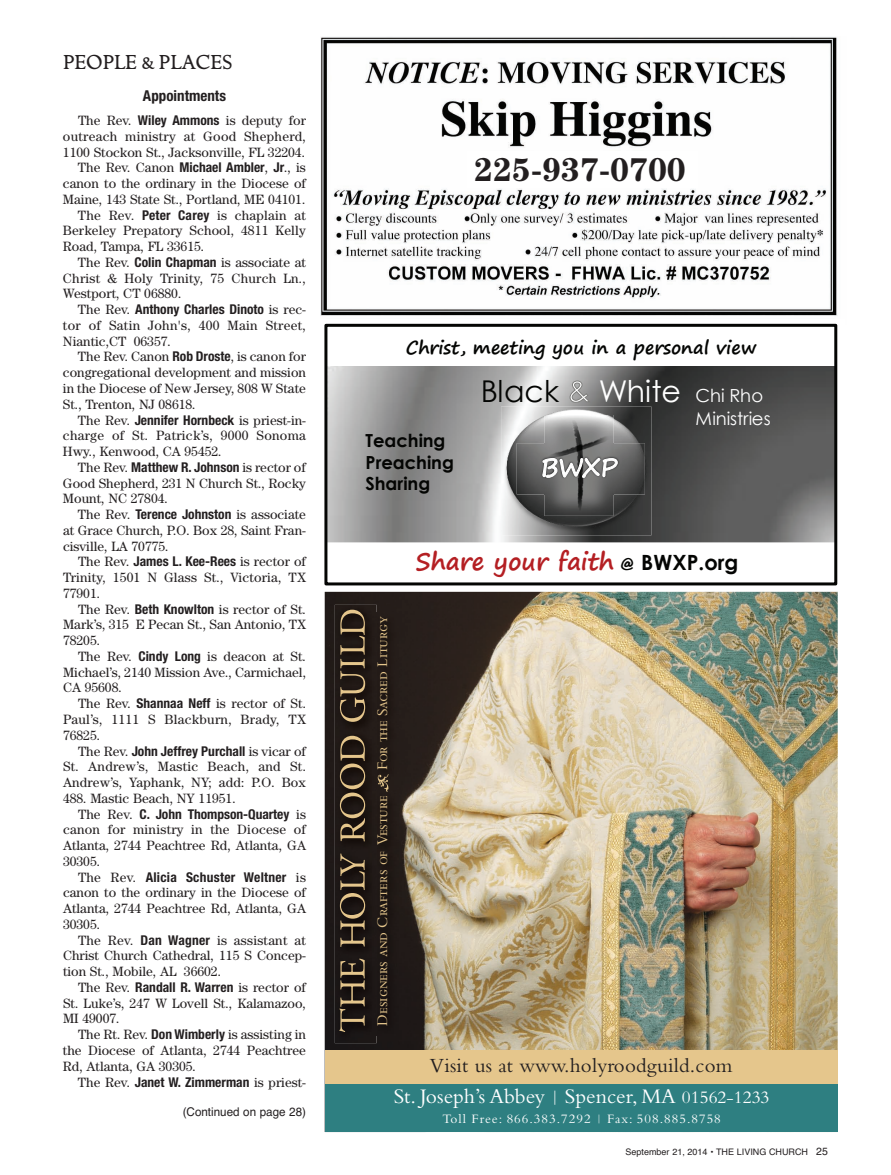
<style>
.page{position:relative;width:891px;height:1175px;background:#fff}
.page>*{position:absolute;margin:0;border:0;box-sizing:border-box;transform-origin:0 0}
.t1{font:700 33.15px "Century";color:#231f20}
.t2{font:30px "Century Gothic";color:#040503}
.t3{font:30px "Century Gothic";letter-spacing:-.005em;color:#fff}
.t4{font:700 24px "Segoe Print";color:#b41f23}
.t5{font:21.6px "Bembo";color:#fff}
.t6{font:21px "Bembo";letter-spacing:.01em;color:#231f20}
.t7{font:21px "Golden Cockerel ITC";color:#231f20}
.t8{font:700 18px "Segoe Print";color:#040503}
.t9{font:700 18px/21.6px "Century Gothic";color:#040503}
.t10{font:18px/23.1px "Century Gothic";color:#fff}
.t11{font:15.45px "Bembo SC";color:#e5c68c}
.t12{font:15.45px "Bembo SC";letter-spacing:-.02em;color:#e5c68c}
.t13{font:700 condensed 15px "Helvetica Neue";color:#231f20}
.t14{font:13.5px/15.8px "Century";color:#231f20;text-align:justify}
.t15{font:13.5px/15.8px "Century";letter-spacing:.02em;color:#231f20}
.t16{font:700 condensed 13.5px "Helvetica Neue";color:#231f20}
.t17{font:13.5px "Bembo";letter-spacing:.075em;color:#fff}
.t18{font:700 condensed 13.5px "Helvetica Neue";letter-spacing:.02em;color:#231f20}
.t19{font:12px "Helvetica";color:#231f20}
.t20{font:9px "Helvetica";color:#231f20}
.s1{font-family:"Helvetica Neue";font-weight:700;font-stretch:condensed}
.s2{font-family:"Century";font-weight:400;font-stretch:normal}
.s3{font-size:16.5px;color:#040503}
.s4{font-family:"Century Gothic";font-size:21px;color:#040503}
.s5{font-size:16.2px}
.s6{font-size:18.3px}
.s7{font-size:10.05px}
.s8{font-size:10.5px}
</style>
<div class="page">
<img style="left:321px;top:37px;width:517px;height:279px">
<div style="left:467px;top:151px;width:231px;height:37px;background:#fff"></div>
<img style="left:325px;top:592px;width:513px;height:457px">
<div style="left:325px;top:1081px;width:513px;height:51px;background:#2e7f81"></div>
<div style="left:325px;top:1049px;width:513px;height:34px;background:#e5c68c"></div>
<div style="left:335px;top:605px;width:42px;height:438px;background:#1d1715"></div>
<svg style="left:339px;top:958px;width:26px;height:74px;background:#473b2d"></svg>
<svg style="left:340px;top:853px;width:25px;height:94px;background:#4c3f2f"></svg>
<svg style="left:340px;top:735px;width:25px;height:106px;background:#514331"></svg>
<svg style="left:340px;top:609px;width:25px;height:113px;background:#4c3f2e"></svg>
<div style="left:372px;top:612px;width:27px;height:423px;background:#201916"></div>
<svg style="left:378px;top:774px;width:10px;height:18px"></svg>
<img style="left:328px;top:366px;width:505px;height:176px">
<svg style="left:569px;top:380px;width:22px;height:23px"></svg>
<img style="left:501px;top:406px;width:150px;height:129px">
<img style="left:544px;top:415px;width:69px;height:101px">
<img style="left:517px;top:443px;width:128px;height:51px">
<img style="left:544px;top:481px;width:69px;height:13px">
<svg style="left:542px;top:439px;width:76px;height:42px;background:#878787"></svg>
<div style="left:324px;top:324px;width:513px;height:261px;border:3px solid #040503"></div>
<h3 class="t7" style="left:63px;top:54px;width:171px">PEOPLE &amp; PLACES</h3>
<p class="t13" style="left:143px;top:83px;width:85px">Appointments</p>
<p class="t14" style="left:78px;top:114px;width:230px">The Rev. <span class="s1">Wiley Ammons</span> is deputy for</p>
<p class="t15" style="left:63px;top:129px;width:245px">outreach ministry at Good Shepherd,</p>
<p class="t14" style="left:63px;top:145px;width:244px">1100 Stockon St., Jacksonville, FL 32204.</p>
<p class="t14" style="left:78px;top:161px;width:230px">The Rev. Canon <span class="s1">Michael Ambler</span>, <span class="s1">Jr</span>., is</p>
<p class="t14" style="left:63px;top:177px;width:245px">canon to the ordinary in the Diocese of</p>
<p class="t14" style="left:63px;top:193px;width:244px">Maine, 143 State St., Portland, ME 04101.</p>
<p class="t15" style="left:78px;top:208px;width:230px">The Rev. <span class="s1">Peter Carey</span> is chaplain at</p>
<p class="t14" style="left:63px;top:224px;width:244px">Berkeley Prepatory School, 4811 Kelly</p>
<p class="t14" style="left:63px;top:240px;width:143px">Road, Tampa, FL 33615.</p>
<p class="t14" style="left:78px;top:256px;width:230px">The Rev. <span class="s1">Colin Chapman</span> is associate at</p>
<p class="t15" style="left:63px;top:271px;width:245px">Christ &amp; Holy Trinity, 75 Church Ln.,</p>
<p class="t14" style="left:63px;top:287px;width:120px">Westport, CT 06880.</p>
<p class="t16" style="left:78px;top:298px;width:230px"><span class="s2">The Rev.</span> Anthony Charles Dinoto <span class="s2">is rec-</span></p>
<p class="t15" style="left:63px;top:319px;width:245px">tor of Satin John's, 400 Main Street,<br>Niantic,CT 06357.</p>
<p class="t14" style="left:63px;top:350px;width:245px;text-indent:15px">The Rev. Canon <span class="s1">Rob Droste</span>, is canon for congregational development and mission in the Diocese of New Jersey, 808 W State St., Trenton, NJ 08618.</p>
<p class="t14" style="left:63px;top:413px;width:245px;text-indent:15px">The Rev. <span class="s1">Jennifer Hornbeck</span> is priest-in&shy;charge of St. Patrick’s, 9000 Sonoma Hwy., Kenwood, CA 95452.</p>
<p class="t14" style="left:63px;top:460px;width:245px;text-indent:15px">The Rev. <span class="s1">Matthew R. Johnson</span> is rector of Good Shepherd, 231 N Church St., Rocky Mount, NC 27804.</p>
<p class="t14" style="left:63px;top:508px;width:245px;text-indent:15px">The Rev. <span class="s1">Terence Johnston</span> is associate at Grace Church, P.O. Box 28, Saint Fran&shy;cisville, LA 70775.</p>
<p class="t14" style="left:63px;top:555px;width:245px;text-indent:15px">The Rev. <span class="s1">James L. Kee-Rees</span> is rector of Trinity, 1501 N Glass St., Victoria, TX 77901.</p>
<p class="t14" style="left:63px;top:602px;width:245px;text-indent:15px">The Rev. <span class="s1">Beth Knowlton</span> is rector of St.<br>Mark’s, 315 E Pecan St., San Antonio, TX 78205.</p>
<p class="t14" style="left:63px;top:649px;width:245px;text-indent:15px">The Rev. <span class="s1">Cindy Long</span> is deacon at St.<br>Michael’s, 2140 Mission Ave., Carmichael, CA 95608.</p>
<p class="t14" style="left:63px;top:697px;width:245px;text-indent:15px">The Rev. <span class="s1">Shannaa Neff</span> is rector of St.<br>Paul’s, 1111 S Blackburn, Brady, TX 76825.</p>
<p class="t16" style="left:78px;top:739px;width:230px"><span class="s2">The Rev.</span> John Jeffrey Purchall <span class="s2">is vicar of</span></p>
<p class="t14" style="left:63px;top:760px;width:245px">St. Andrew’s, Mastic Beach, and St.<br>Andrew’s, Yaphank, NY; add: P.O. Box 488. Mastic Beach, NY 11951.</p>
<p class="t16" style="left:78px;top:802px;width:230px"><span class="s2">The Rev.</span> C. John Thompson-Quartey <span class="s2">is</span></p>
<p class="t14" style="left:63px;top:823px;width:245px">canon for ministry in the Diocese of Atlanta, 2744 Peachtree Rd, Atlanta, GA 30305.</p>
<p class="t18" style="left:78px;top:865px;width:230px"><span class="s2">The Rev.</span> Alicia Schuster Weltner <span class="s2">is</span></p>
<p class="t14" style="left:63px;top:886px;width:245px">canon to the ordinary in the Diocese of Atlanta, 2744 Peachtree Rd, Atlanta, GA 30305.</p>
<p class="t14" style="left:63px;top:933px;width:245px;text-indent:15px">The Rev. <span class="s1">Dan Wagner</span> is assistant at Christ Church Cathedral, 115 S Concep&shy;tion St., Mobile, AL 36602.</p>
<p class="t14" style="left:63px;top:980px;width:245px;text-indent:15px">The Rev. <span class="s1">Randall R. Warren</span> is rector of St. Luke’s, 247 W Lovell St., Kalamazoo, MI 49007.</p>
<p class="t14" style="left:63px;top:1027px;width:245px;text-indent:15px">The Rt. Rev. <span class="s1">Don Wimberly</span> is assisting in the Diocese of Atlanta, 2744 Peachtree Rd, Atlanta, GA 30305.</p>
<p class="t14" style="left:78px;top:1075px;width:230px">The Rev. <span class="s1">Janet W. Zimmerman</span> is priest-</p>
<p class="t19" style="left:183px;top:1104px;width:125px">(Continued on page 28)</p>
<h1 class="t1" style="left:474px;top:158px;width:213px">225-937-0700</h1>
<h3 class="t8" style="left:406px;top:332px;width:352px">Christ, meeting you in a personal view</h3>
<h3 class="t10" style="left:695px;top:383px;width:77px">Chi Rho<br>Ministries</h3>
<h3 class="t9" style="left:366px;top:429px;width:90px">Teaching<br>Preaching<br>Sharing</h3>
<h2 class="t2" style="left:481px;top:372px;width:80px">Black</h2>
<h2 class="t3" style="left:599px;top:372px;width:84px">White</h2>
<p class="t12" style="left:377px;top:770px;width:156px;rotate:-90deg">For the Sacred Liturgy</p>
<p class="t11" style="left:377px;top:1025px;width:231px;rotate:-90deg">Designers and Crafters of Vesture</p>
<h3 class="t4" style="left:415px;top:540px;width:324px">Share your faith <span class="s3">@</span> <span class="s4">BWXP.org</span></h3>
<h3 class="t6" style="left:430px;top:1057px;width:304px">Visit us at www.holyroodguild.com</h3>
<h3 class="t5" style="left:394px;top:1088px;width:377px">St. Joseph’s Abbey <span class="s5">|</span> Spencer, MA <span class="s6">01562-1233</span></h3>
<p class="t17" style="left:442px;top:1113px;width:280px">Toll Free: 866.383.7292 <span class="s7">|</span> Fax: 508.885.8758</p>
<p class="t20" style="left:626px;top:1147px;width:204px">September 21, 2014 • THE LIVING CHURCH <span class="s8">25</span></p>
</div>
